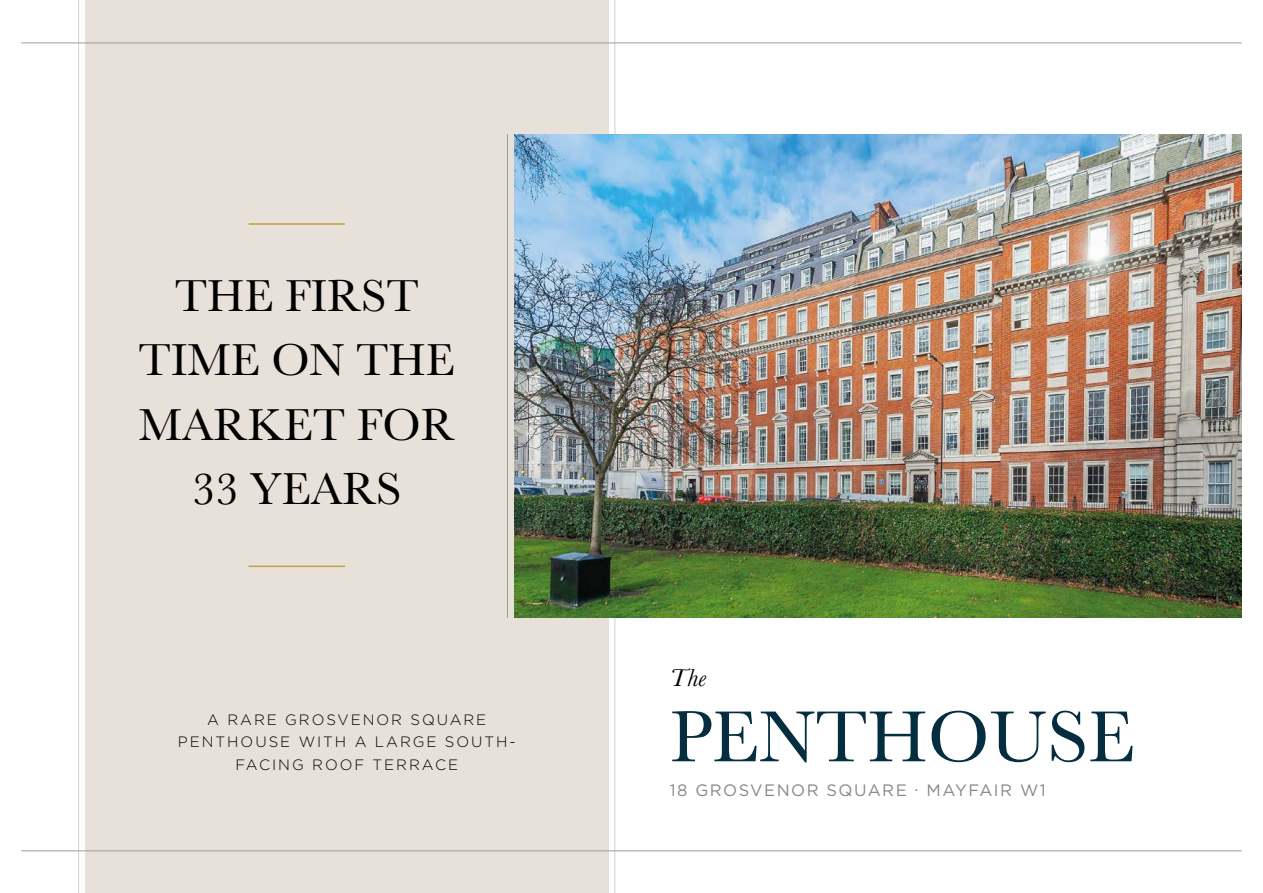
<style>
.page{position:relative;width:1263px;height:893px;background:#fff}
.page>*{position:absolute;margin:0;border:0;box-sizing:border-box;transform-origin:0 0}
.t1{font:75px "Baskerville";color:#042e3f}
.t2{font:46.5px/64.5px "Baskerville";color:#000;text-align:center}
.t3{font:italic 25.65px "Baskerville";color:#000}
.t4{font:16.5px "Gotham";letter-spacing:.09em;color:#878787}
.t5{font:300 15px/22.5px "Gotham";letter-spacing:.13em;color:#000;text-align:center}
</style>
<div class="page">
<hr style="left:614px;top:0;width:1px;height:893px;background:#d0d0d0">
<hr style="left:78px;top:0;width:1px;height:893px;background:#d0d0d0">
<div style="left:85px;top:0;width:523px;height:893px;background:#e7e1da"></div>
<img style="left:514px;top:134px;width:728px;height:484px">
<hr style="left:21px;top:43px;width:1221px;height:1px;background:#9d9d9c">
<hr style="left:21px;top:850px;width:1221px;height:1px;background:#9d9d9c">
<hr style="left:507px;top:134px;width:1px;height:484px;background:#9d9d9c">
<hr style="left:249px;top:566px;width:96px;height:1px;background:#bf9f40">
<hr style="left:249px;top:223px;width:96px;height:2px;background:#bf9f40">
<h2 class="t2" style="left:139px;top:264px;width:318px">THE FIRST<br>TIME ON THE<br>MARKET FOR<br>33 YEARS</h2>
<p class="t5" style="left:178px;top:708px;width:339px">A RARE GROSVENOR SQUARE<br>PENTHOUSE WITH A LARGE SOUTH-<br>FACING ROOF TERRACE</p>
<h3 class="t3" style="left:670px;top:661px;width:38px">The</h3>
<h1 class="t1" style="left:670px;top:689px;width:467px">PENTHOUSE</h1>
<p class="t4" style="left:670px;top:780px;width:377px">18 GROSVENOR SQUARE . MAYFAIR W1</p>
</div>
